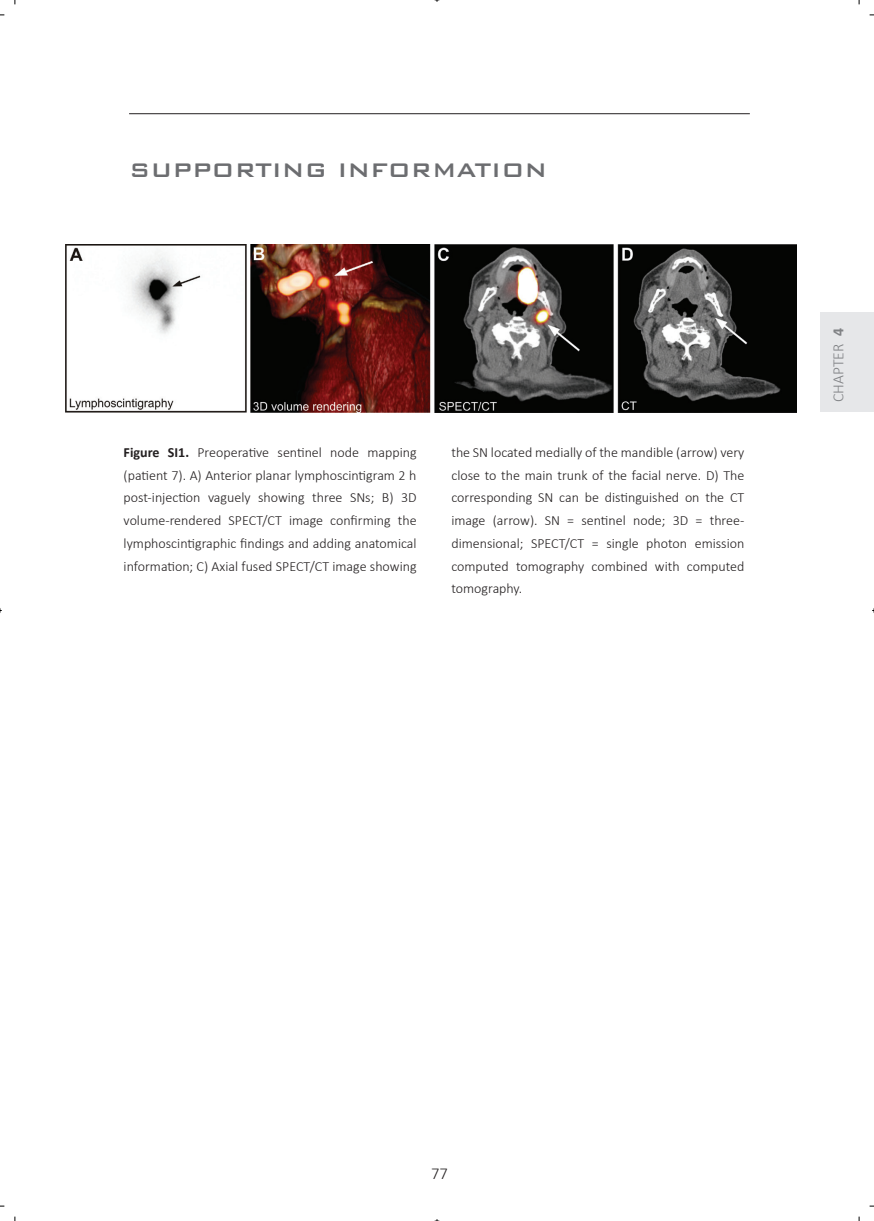
<style>
.page{position:relative;width:874px;height:1221px;background:#fff}
.page>*{position:absolute;margin:0;border:0;box-sizing:border-box;transform-origin:0 0}
.t1{font:500 26.25px "Bank Gothic BT";color:#6c6d70}
.t2{font:300 16.62px "Calibri";color:#231f20}
.t3{font:300 15.75px "Calibri";color:#808285}
.t4{font:300 14px/22.8px "Calibri";color:#231f20;text-align:justify}
.s1{font-weight:700}
</style>
<div class="page">
<hr style="left:129px;top:113px;width:620px;height:1px;background:#231f20">
<div style="left:819px;top:313px;width:54px;height:99px;background:#e6e7e9"></div>
<img style="left:65px;top:245px;width:731px;height:167px">
<h1 class="t1" style="left:129px;top:155px;width:419px">SUPPORTING INFORMATION</h1>
<p class="t4" style="left:124px;top:440px;width:294px"><span class="s1">Figure SI1.</span> Preoperative sentinel node mapping (patient 7). A) Anterior planar lymphoscintigram 2 h post-injection vaguely showing three SNs; B) 3D volume-rendered SPECT/CT image confirming the lymphoscintigraphic findings and adding anatomical information; C) Axial fused SPECT/CT image showing</p>
<p class="t4" style="left:451px;top:440px;width:294px">the SN located medially of the mandible (arrow) very close to the main trunk of the facial nerve. D) The corresponding SN can be distinguished on the CT image (arrow). SN = sentinel node; 3D = three&shy;dimensional; SPECT/CT = single photon emission computed tomography combined with computed tomography.</p>
<p class="t3" style="left:828px;top:402px;width:75px;rotate:-90deg">CHAPTER <span class="s1">4</span></p>
<p class="t2" style="left:431px;top:1162px;width:18px">77</p>
</div>
